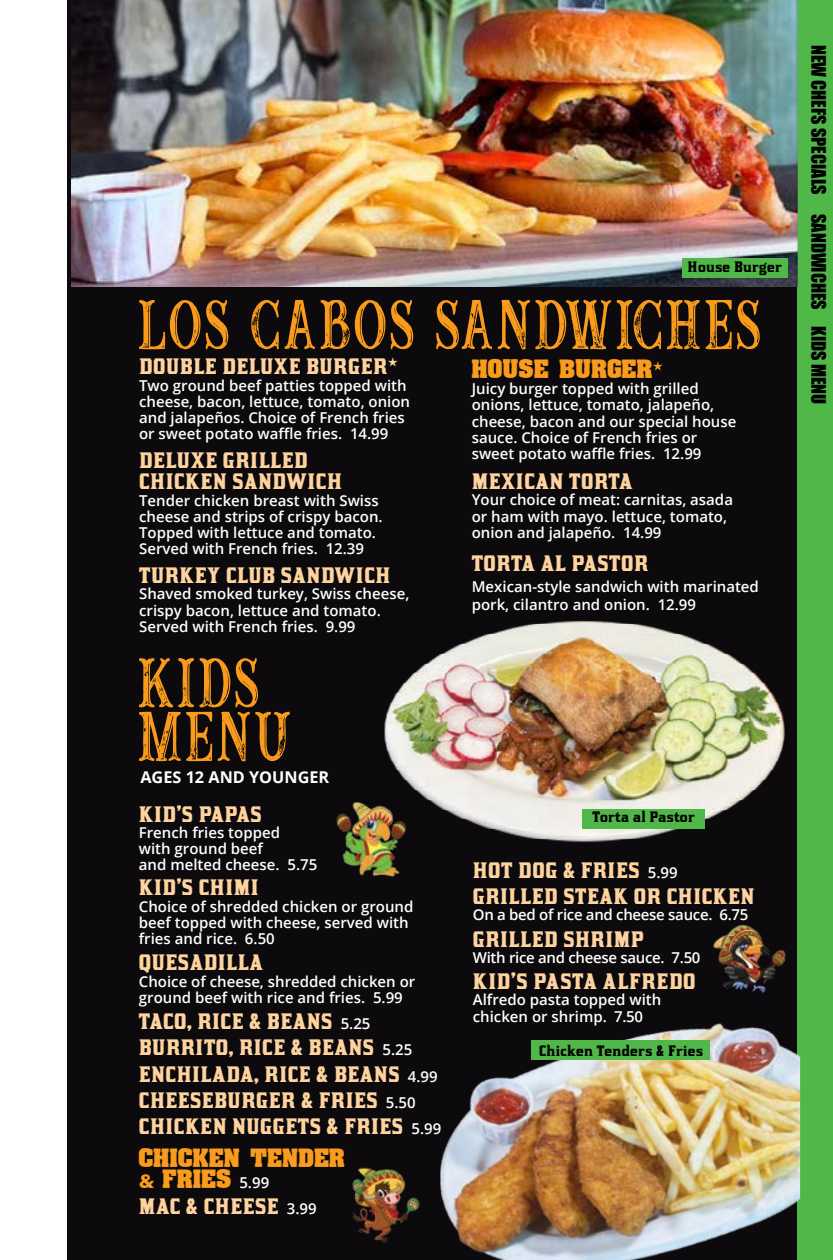
<style>
.page{position:relative;width:833px;height:1260px;background:#fff}
.page>*{position:absolute;margin:0;border:0;box-sizing:border-box;transform-origin:0 0}
.t1{font:79.75px "Buffalo Inline 2 Grunge";letter-spacing:.075em;color:#f99b1c;scale:.71 1}
.t2{font:700 20px/26.2px "Kirsty Rg";letter-spacing:.03em;color:#fed39f}
.t3{font:20px/21.2px "Dirty Old Town";letter-spacing:.03em;color:#f99b1c}
.t4{font:18.25px "Impact";color:#000}
.t5{font:700 16.25px "Open Sans";color:#fff}
.t6{font:600 15px/16.2px "Open Sans";color:#fff}
.t7{font:600 15px "Open Sans";letter-spacing:-.02em;color:#fff}
.t8{font:700 13.5px "Kirsty Rg";letter-spacing:.03em;color:#000}
.s1{font-family:"Open Sans";font-weight:600;font-size:15px;color:#fff}
.s2{font-family:"Gill Sans";font-weight:700}
.s3{font-family:"Kirsty Rg";font-weight:700}
</style>
<div class="page">
<div style="left:68px;top:0;width:764px;height:1260px;background:#0c0a0c"></div>
<div style="left:797px;top:0;width:35px;height:1260px;background:#50b848"></div>
<img style="left:352px;top:1167px;width:68px;height:76px">
<img style="left:713px;top:924px;width:73px;height:57px">
<img style="left:71px;top:0;width:726px;height:286px">
<img style="left:440px;top:981px;width:360px;height:279px">
<div style="left:682px;top:259px;width:106px;height:19px;background:#50b848"></div>
<div style="left:531px;top:1040px;width:179px;height:20px;background:#50b848"></div>
<img style="left:336px;top:801px;width:64px;height:76px">
<img style="left:360px;top:620px;width:425px;height:226px">
<div style="left:582px;top:809px;width:123px;height:19px;background:#50b848"></div>
<p class="t8" style="left:687px;top:258px;width:96px">House Burger</p>
<h1 class="t1" style="left:139px;top:285px;width:876px">LOS CABOS SANDWICHES</h1>
<h2 class="t2" style="left:139px;top:353px;width:260px">DOUBLE DELUXE BURGER*</h2>
<p class="t6" style="left:139px;top:377px;width:272px">Two ground beef patties topped with cheese, bacon, lettuce, tomato, onion and jalapeños. Choice of French fries or sweet potato waffle fries. 14.99</p>
<h2 class="t2" style="left:139px;top:449px;width:204px;line-height:21.2px">DELUXE GRILLED<br>CHICKEN SANDWICH</h2>
<p class="t6" style="left:139px;top:492px;width:245px">Tender chicken breast with Swiss cheese and strips of crispy bacon.<br>Topped with lettuce and tomato.<br>Served with French fries. 12.39</p>
<h2 class="t2" style="left:139px;top:562px;width:253px">TURKEY CLUB SANDWICH</h2>
<p class="t6" style="left:139px;top:586px;width:272px">Shaved smoked turkey, Swiss cheese, crispy bacon, lettuce and tomato.<br>Served with French fries. 9.99</p>
<h1 class="t1" style="left:139px;top:643px;width:170px">KIDS</h1>
<h1 class="t1" style="left:139px;top:697px;width:216px">MENU</h1>
<p class="t5" style="left:140px;top:766px;width:190px">AGES 12 AND YOUNGER</p>
<h2 class="t2" style="left:139px;top:800px;width:124px">KID’S PAPAS</h2>
<p class="t6" style="left:139px;top:824px;width:180px">French fries topped<br>with ground beef<br>and melted cheese. 5.75</p>
<h2 class="t2" style="left:139px;top:874px;width:121px">KID’S CHIMI</h2>
<p class="t6" style="left:139px;top:898px;width:276px">Choice of shredded chicken or ground beef topped with cheese, served with fries and rice. 6.50</p>
<h2 class="t2" style="left:139px;top:949px;width:126px">QUESADILLA</h2>
<p class="t6" style="left:139px;top:973px;width:278px">Choice of cheese, shredded chicken or ground beef with rice and fries. 5.99</p>
<h2 class="t2" style="left:139px;top:1008px;width:304px">TACO, RICE &amp; BEANS <span class="s1">5.25<br></span>BURRITO, RICE &amp; BEANS <span class="s1">5.25<br></span>ENCHILADA, RICE &amp; BEANS <span class="s1">4.99<br></span>CHEESEBURGER &amp; FRIES <span class="s1">5.50<br></span>CHICKEN NUGGETS &amp; FRIES <span class="s1">5.99</span></h2>
<h2 class="t3" style="left:139px;top:1149px;width:207px">CHICKEN TENDER <span class="s2">&amp;</span> FRIES <span class="s1">5.99</span></h2>
<h2 class="t2" style="left:139px;top:1193px;width:179px">MAC &amp; CHEESE <span class="s1">3.99</span></h2>
<h2 class="t3" style="left:471px;top:360px;width:193px">HOUSE BURGER<span class="s3">*</span></h2>
<p class="t6" style="left:471px;top:380px;width:266px">Juicy burger topped with grilled onions, lettuce, tomato, jalapeño, cheese, bacon and our special house sauce. Choice of French fries or sweet potato waffle fries. 12.99</p>
<h2 class="t2" style="left:471px;top:467px;width:162px">MEXICAN TORTA</h2>
<p class="t6" style="left:471px;top:491px;width:263px">Your choice of meat: carnitas, asada or ham with mayo. lettuce, tomato, onion and jalapeño. 14.99</p>
<h2 class="t2" style="left:471px;top:550px;width:178px">TORTA AL PASTOR</h2>
<p class="t6" style="left:471px;top:577px;width:289px;line-height:18px">Mexican-style sandwich with marinated pork, cilantro and onion. 12.99</p>
<p class="t8" style="left:592px;top:807px;width:104px">Torta al Pastor</p>
<h2 class="t2" style="left:473px;top:856px;width:283px">HOT DOG &amp; FRIES <span class="s1">5.99<br></span>GRILLED STEAK OR CHICKEN</h2>
<p class="t7" style="left:473px;top:905px;width:277px">On a bed of rice and cheese sauce. 6.75</p>
<h2 class="t2" style="left:473px;top:925px;width:173px">GRILLED SHRIMP</h2>
<p class="t7" style="left:473px;top:947px;width:229px">With rice and cheese sauce. 7.50</p>
<h2 class="t2" style="left:473px;top:968px;width:224px">KID’S PASTA ALFREDO</h2>
<p class="t6" style="left:473px;top:991px;width:190px">Alfredo pasta topped with chicken or shrimp. 7.50</p>
<p class="t8" style="left:539px;top:1041px;width:165px">Chicken Tenders &amp; Fries</p>
<p class="t4" style="left:832px;top:45px;width:361px;rotate:90deg">NEW CHEFS SPECIALS SANDWICHES KIDS MENU</p>
</div>
